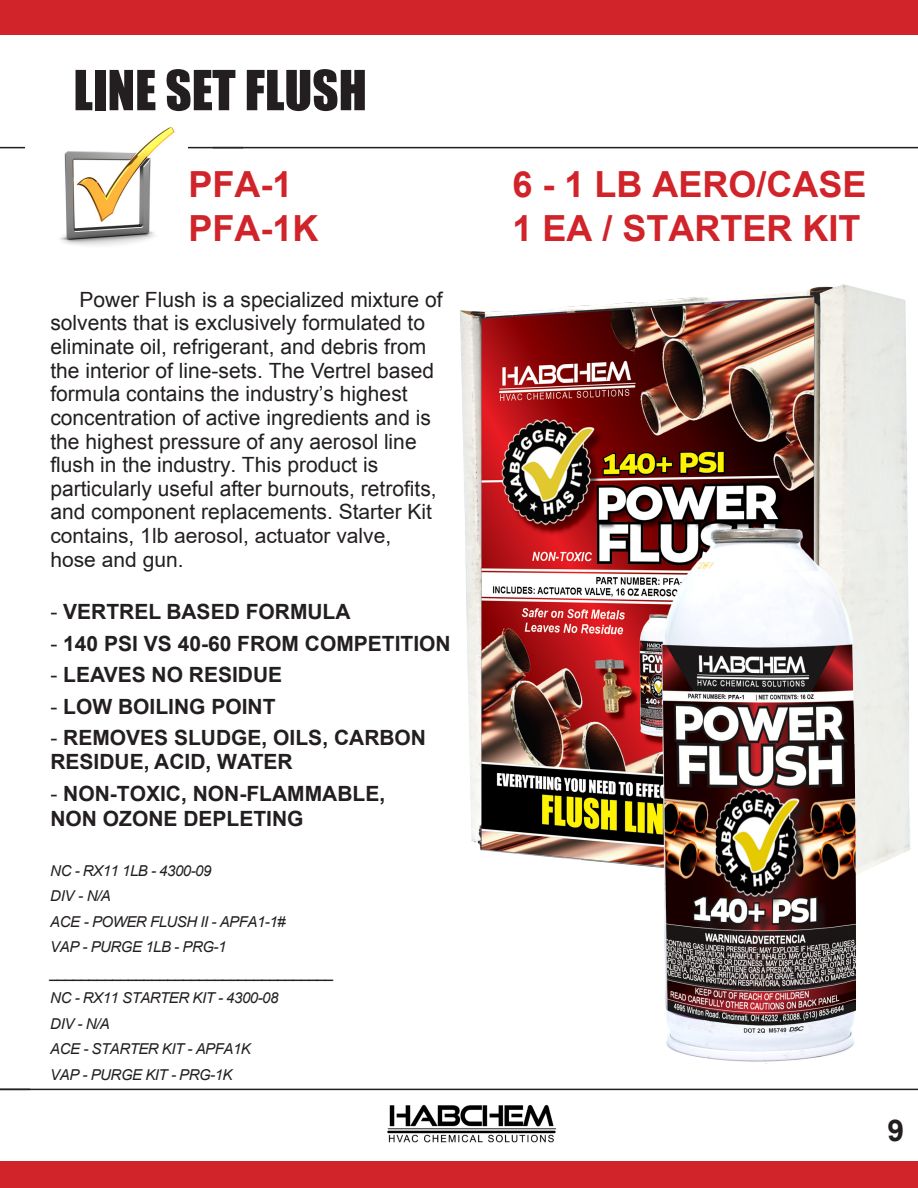
<style>
.page{position:relative;width:918px;height:1188px;background:#fff}
.page>*{position:absolute;margin:0;border:0;box-sizing:border-box;transform-origin:0 0}
.t1{font:51px "Impact";color:#231f20}
.t2{font:700 36px "Arial";color:#d1232a}
.t3{font:700 30px "Arial";color:#221e1f}
.t4{font:21px/23.7px "Arial";color:#231f20}
.t5{font:700 21px/24px "Arial";color:#231f20}
.t6{font:italic 15px/25.5px "Arial";letter-spacing:-.03em;color:#231f20}
.s1{font-style:inherit}
.s2{font-weight:400}
</style>
<div class="page">
<hr style="left:0;top:147px;width:243px;height:1px;background:#231f20">
<img style="left:387px;top:1104px;width:170px;height:39px">
<hr style="left:0;top:1089px;width:918px;height:1px;background:#231f20">
<div style="left:0;top:0;width:918px;height:34px;background:#d1232a"></div>
<div style="left:0;top:1161px;width:918px;height:27px;background:#d1232a"></div>
<hr style="left:213px;top:147px;width:705px;height:1px;background:#231f20">
<img style="left:26px;top:126px;width:162px;height:120px">
<img style="left:460px;top:284px;width:451px;height:581px">
<img style="left:630px;top:501px;width:246px;height:563px">
<p class="t1" style="left:73px;top:51px;width:295px">LINE SET FLUSH</p>
<p class="t2" style="left:189px;top:161px;width:106px">PFA-1</p>
<p class="t2" style="left:513px;top:161px;width:356px">6 - 1 LB AERO/CASE</p>
<p class="t2" style="left:189px;top:204px;width:131px">PFA-1K</p>
<p class="t2" style="left:513px;top:204px;width:350px">1 EA / STARTER KIT</p>
<p class="t4" style="left:50px;top:288px;width:394px;text-indent:29px"><span class="s1">P</span>ower Flush is a specialized mixture of solvents that is exclusively formulated to eliminate oil, refrigerant, and debris from the interior of line-sets. <span class="s1">The</span> Vertrel based formula contains the industry’s <span class="s1">highest concentration of</span> active ingredients and <span class="s1">is the highest pressure of any aerosol line flush in the industry.</span> This product is particularly <span class="s1">useful after</span> burnouts, retrofits, and component replacements. <span class="s1">Starter Kit contains, 1lb aerosol, actuator valve,<br>hose and gun.</span></p>
<p class="t5" style="left:50px;top:601px;width:302px"><span class="s2">-</span> VERTREL BASED FORMULA</p>
<p class="t5" style="left:50px;top:632px;width:402px"><span class="s2">-</span> 140 PSI VS 40-60 FROM COMPETITION</p>
<p class="t5" style="left:50px;top:664px;width:233px"><span class="s2">-</span> LEAVES NO RESIDUE</p>
<p class="t5" style="left:50px;top:695px;width:227px"><span class="s2">-</span> LOW BOILING POINT</p>
<p class="t5" style="left:50px;top:727px;width:377px"><span class="s2">-</span> REMOVES SLUDGE, OILS, CARBON<br>RESIDUE, ACID, WATER</p>
<p class="t5" style="left:50px;top:781px;width:336px;line-height:25.2px"><span class="s2">-</span> NON-TOXIC, NON-FLAMMABLE,<br>NON OZONE DEPLETING</p>
<p class="t6" style="left:50px;top:858px;width:285px"><span class="s1">NC</span> - RX11 1LB - 4300-09<br><span class="s1">DIV -</span> N/A<br><span class="s1">ACE -</span> POWER FLUSH II - APFA1-1#<br>VAP - PURGE 1LB - PRG-1 ____________________________________<br>NC - RX11 STARTER KIT - 4300-08<br>DIV - N/A<br>ACE - STARTER KIT - APFA1K<br>VAP - PURGE KIT - PRG-1K</p>
<h3 class="t3" style="left:888px;top:1109px;width:18px">9</h3>
</div>
